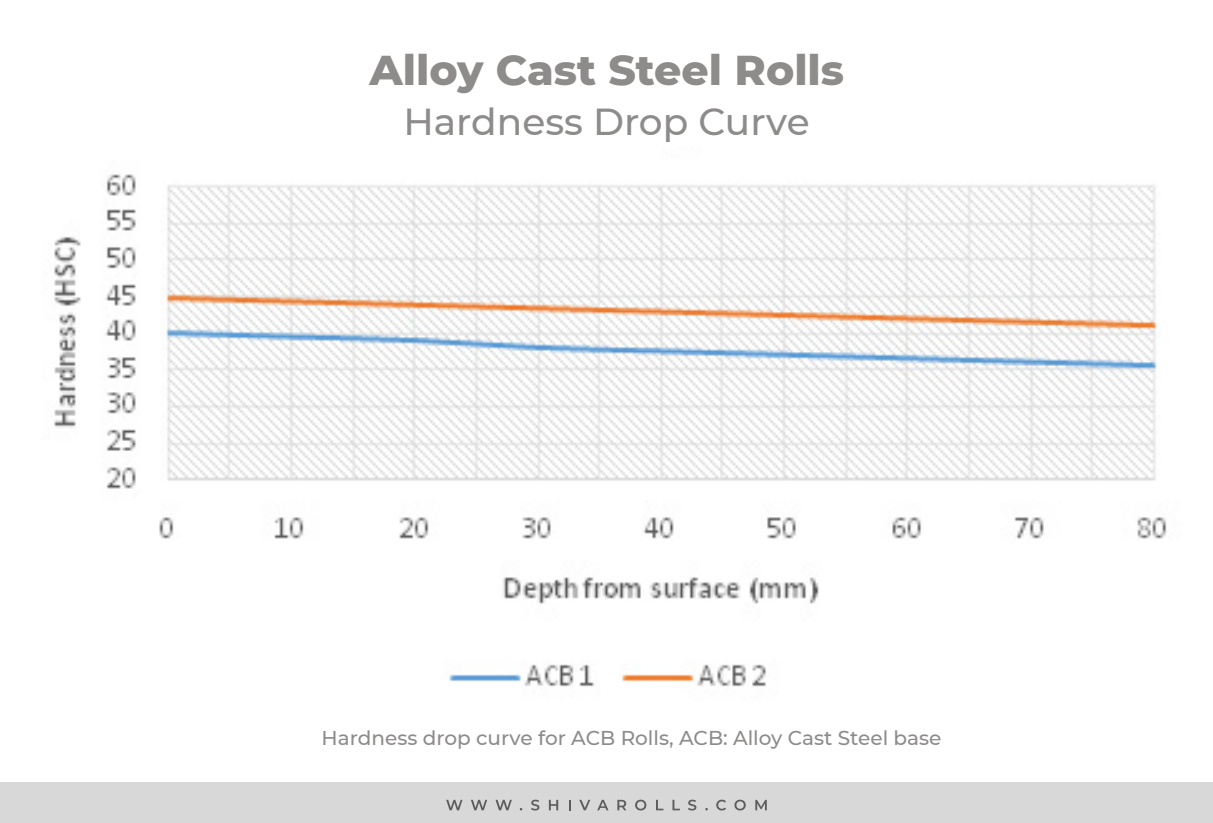
<style>
.page{position:relative;width:1213px;height:823px;background:#fff}
.page>*{position:absolute;margin:0;border:0;box-sizing:border-box;transform-origin:0 0}
.t1{font:800 42.5px "Montserrat";color:#8e8b8b}
.t2{font:500 37.5px "Montserrat";color:#8e8b8b}
.t3{font:500 20px "Montserrat";color:#8e8b8b}
</style>
<div class="page">
<div style="left:0;top:782px;width:1212px;height:40px;background:#d8d8d8"></div>
<svg style="left:446px;top:799px;width:16px;height:11px"></svg>
<svg style="left:471px;top:799px;width:16px;height:11px"></svg>
<svg style="left:495px;top:799px;width:17px;height:11px"></svg>
<svg style="left:531px;top:799px;width:8px;height:11px"></svg>
<svg style="left:549px;top:799px;width:9px;height:11px"></svg>
<svg style="left:579px;top:799px;width:11px;height:11px"></svg>
<svg style="left:597px;top:799px;width:11px;height:11px"></svg>
<svg style="left:617px;top:799px;width:9px;height:11px"></svg>
<svg style="left:635px;top:799px;width:11px;height:11px"></svg>
<svg style="left:656px;top:799px;width:7px;height:11px"></svg>
<svg style="left:672px;top:799px;width:8px;height:11px"></svg>
<svg style="left:688px;top:799px;width:8px;height:11px"></svg>
<svg style="left:716px;top:799px;width:10px;height:11px"></svg>
<svg style="left:734px;top:799px;width:11px;height:11px"></svg>
<svg style="left:755px;top:799px;width:12px;height:11px"></svg>
<img style="left:54px;top:174px;width:1113px;height:513px">
<h1 class="t1" style="left:369px;top:38px;width:476px">Alloy Cast Steel Rolls</h1>
<h2 class="t2" style="left:403px;top:96px;width:408px">Hardness Drop Curve</h2>
<p class="t3" style="left:321px;top:723px;width:621px">Hardness drop curve for ACB Rolls, ACB: Alloy Cast Steel base</p>
</div>
